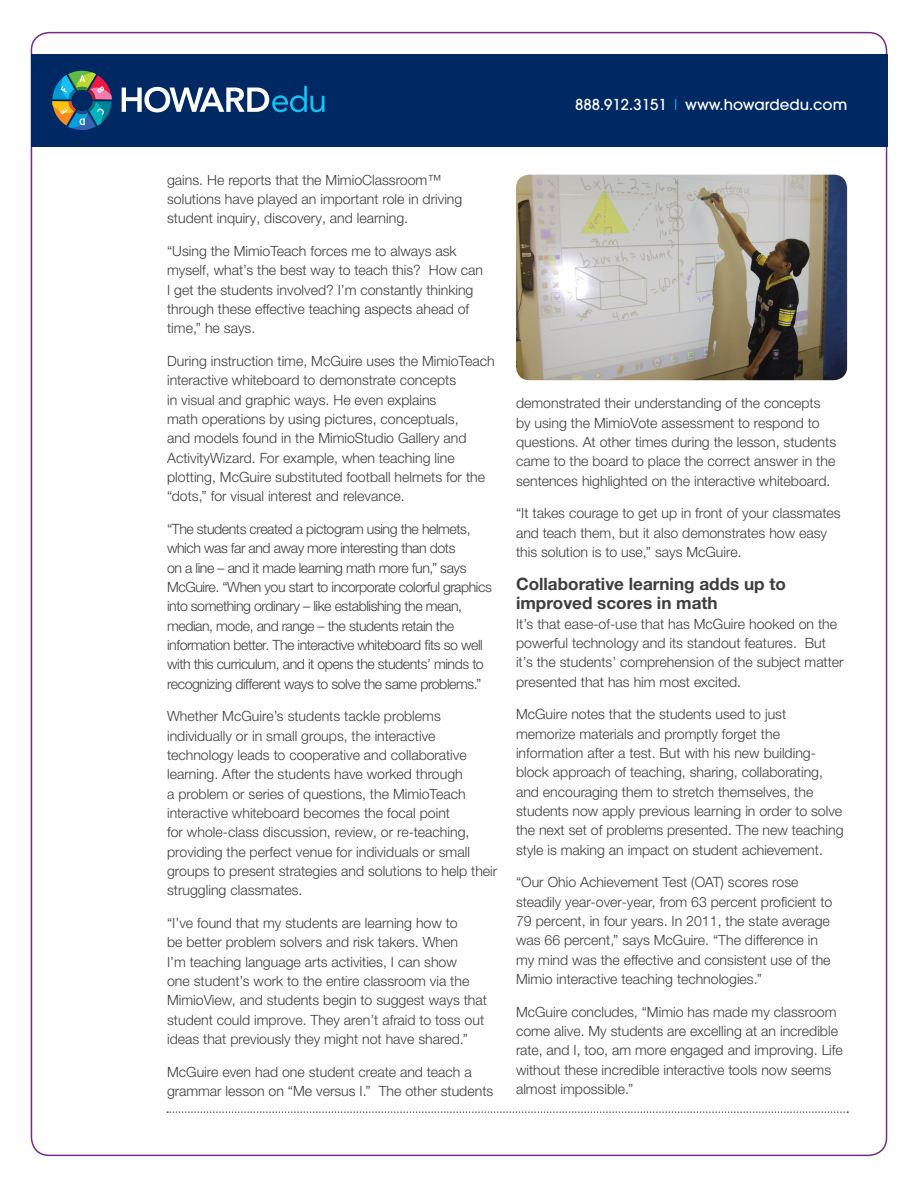
<style>
.page{position:relative;width:918px;height:1188px;background:#fff}
.page>*{position:absolute;margin:0;border:0;box-sizing:border-box;transform-origin:0 0}
.t1{font:700 17.1px/19.4px "Helvetica Neue LTW1 G";color:#3e3e3f}
.t2{font:500 15px "Avant Garde";color:#fff}
.t3{font:300 14.1px/19.4px "Helvetica Neue LTW1 G";color:#3e3e3f}
.t4{font:300 14.1px/19.4px "Helvetica Neue LTW1 G";letter-spacing:-.03em;color:#3e3e3f}
.s1{font-weight:400;color:#15c0f2}
</style>
<div class="page">
<svg style="left:167px;top:1111px;width:681px;height:2px"></svg>
<img style="left:516px;top:175px;width:331px;height:205px">
<div style="left:31px;top:54px;width:857px;height:93px;background:#002964"></div>
<svg style="left:122px;top:86px;width:203px;height:26px"></svg>
<svg style="left:52px;top:71px;width:60px;height:59px"></svg>
<p class="t2" style="left:575px;top:95px;width:274px">888.912.3151 <span class="s1">|</span> www.howardedu.com</p>
<p class="t3" style="left:167px;top:170px;width:297px">gains. He reports that the MimioClassroom™ solutions have played an important role in driving student inquiry, discovery, and learning.</p>
<p class="t3" style="left:167px;top:241px;width:318px">“Using the MimioTeach forces me to always ask myself, what’s the best way to teach this? How can I get the students involved? I’m constantly thinking through these effective teaching aspects ahead of time,” he says.</p>
<p class="t3" style="left:167px;top:351px;width:329px">During instruction time, McGuire uses the MimioTeach interactive whiteboard to demonstrate concepts<br>in visual and graphic ways. He even explains<br>math operations by using pictures, conceptuals,<br>and models found in the MimioStudio Gallery and ActivityWizard. For example, when teaching line plotting, McGuire substituted football helmets for the “dots,” for visual interest and relevance.</p>
<p class="t4" style="left:167px;top:519px;width:326px">“The students created a pictogram using the helmets, which was far and away more interesting than dots<br>on a line – and it made learning math more fun,” says McGuire. “When you start to incorporate colorful graphics into something ordinary – like establishing the mean, median, mode, and range – the students retain the information better. The interactive whiteboard fits so well with this curriculum, and it opens the students’ minds to recognizing different ways to solve the same problems.”</p>
<p class="t3" style="left:167px;top:707px;width:332px">Whether McGuire’s students tackle problems individually or in small groups, the interactive technology leads to cooperative and collaborative learning. After the students have worked through<br>a problem or series of questions, the MimioTeach interactive whiteboard becomes the focal point<br>for whole-class discussion, review, or re-teaching, providing the perfect venue for individuals or small groups to present strategies and solutions to help their struggling classmates.</p>
<p class="t3" style="left:167px;top:913px;width:321px">“I’ve found that my students are learning how to<br>be better problem solvers and risk takers. When<br>I’m teaching language arts activities, I can show<br>one student’s work to the entire classroom via the MimioView, and students begin to suggest ways that student could improve. They aren’t afraid to toss out ideas that previously they might not have shared.”</p>
<p class="t3" style="left:167px;top:1062px;width:328px">McGuire even had one student create and teach a grammar lesson on “Me versus I.” The other students</p>
<p class="t3" style="left:516px;top:394px;width:322px">demonstrated their understanding of the concepts by using the MimioVote assessment to respond to questions. At other times during the lesson, students came to the board to place the correct answer in the sentences highlighted on the interactive whiteboard.</p>
<p class="t3" style="left:516px;top:504px;width:326px">“It takes courage to get up in front of your classmates and teach them, but it also demonstrates how easy this solution is to use,” says McGuire.</p>
<p class="t1" style="left:516px;top:574px;width:271px">Collaborative learning adds up to improved scores in math</p>
<p class="t3" style="left:516px;top:614px;width:329px">It’s that ease-of-use that has McGuire hooked on the powerful technology and its standout features. But it’s the students’ comprehension of the subject matter presented that has him most excited.</p>
<p class="t3" style="left:516px;top:705px;width:329px">McGuire notes that the students used to just memorize materials and promptly forget the information after a test. But with his new building&shy;block approach of teaching, sharing, collaborating, and encouraging them to stretch themselves, the students now apply previous learning in order to solve the next set of problems presented. The new teaching style is making an impact on student achievement.</p>
<p class="t3" style="left:516px;top:873px;width:318px">“Our Ohio Achievement Test (OAT) scores rose steadily year-over-year, from 63 percent proficient to 79 percent, in four years. In 2011, the state average was 66 percent,” says McGuire. “The difference in my mind was the effective and consistent use of the Mimio interactive teaching technologies.”</p>
<p class="t3" style="left:516px;top:1002px;width:328px">McGuire concludes, “Mimio has made my classroom come alive. My students are excelling at an incredible rate, and I, too, am more engaged and improving. Life without these incredible interactive tools now seems almost impossible.”</p>
</div>
